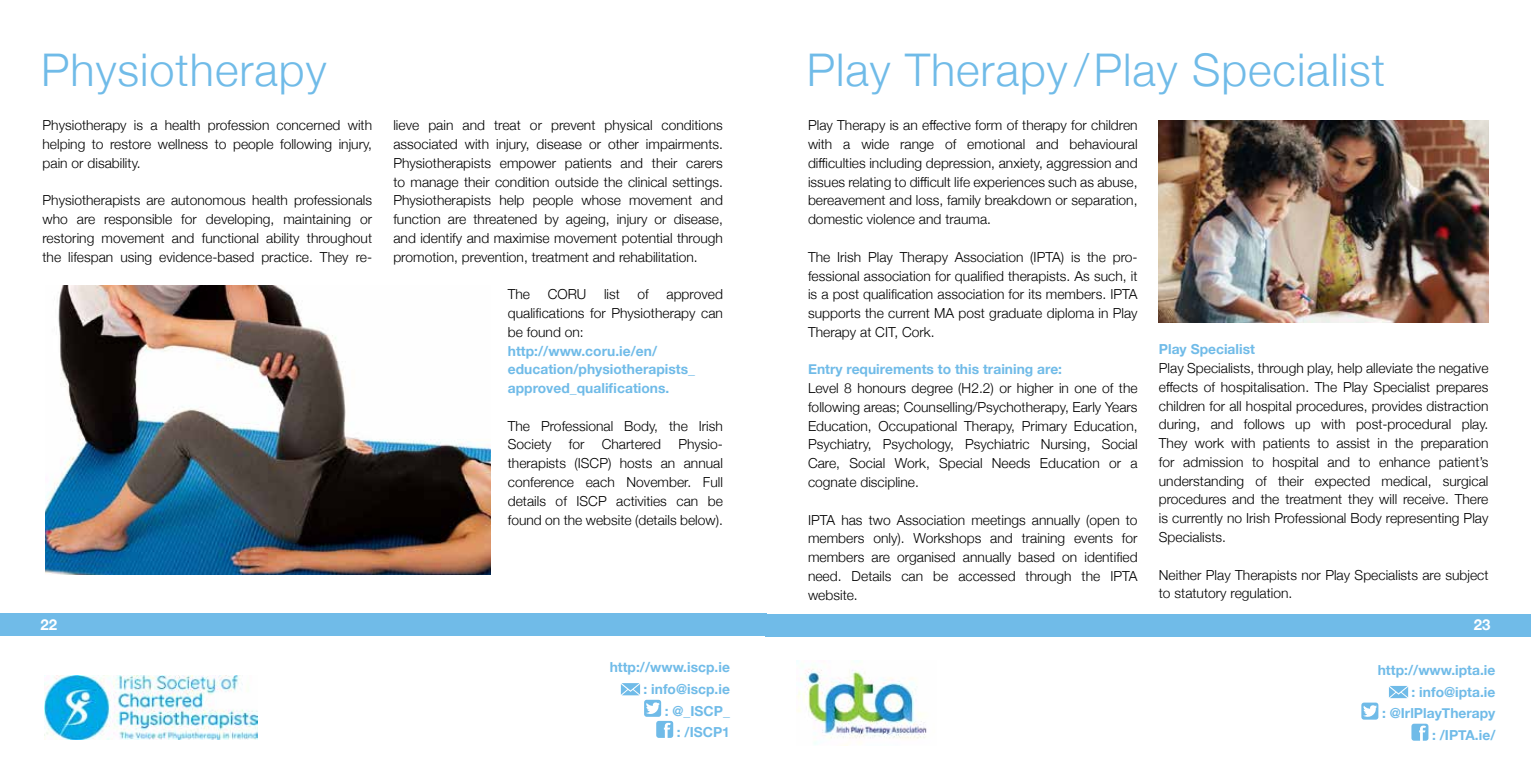
<style>
.page{position:relative;width:1531px;height:766px;background:#fff}
.page>*{position:absolute;margin:0;border:0;box-sizing:border-box;transform-origin:0 0}
.t1{font:300 45px "Helvetica Neue";letter-spacing:.02em;color:#70bbe8}
.t2{font:700 15px "Helvetica Neue";color:#fff}
.t3{font:300 13.8px/18.8px "Helvetica Neue";color:#000;text-align:justify}
.t4{font:700 13.8px/21.8px "Helvetica Neue";color:#70bbe8;text-align:right}
</style>
<div class="page">
<div style="left:0;top:613px;width:766px;height:22px;background:#70bbe8"></div>
<div style="left:765px;top:613px;width:766px;height:23px;background:#70bbe8"></div>
<img style="left:44px;top:675px;width:213px;height:64px">
<svg style="left:621px;top:683px;width:19px;height:12px"></svg>
<div style="left:644px;top:699px;width:17px;height:17px;background:#70bbe8;border-radius:3px"></div>
<svg style="left:646px;top:702px;width:14px;height:12px"></svg>
<div style="left:656px;top:720px;width:17px;height:17px;background:#70bbe8;border-radius:3px"></div>
<svg style="left:664px;top:722px;width:7px;height:16px"></svg>
<img style="left:45px;top:285px;width:446px;height:289px">
<img style="left:1159px;top:120px;width:329px;height:202px">
<img style="left:796px;top:660px;width:131px;height:85px">
<svg style="left:1389px;top:685px;width:19px;height:13px"></svg>
<svg style="left:1361px;top:702px;width:17px;height:17px"></svg>
<svg style="left:1362px;top:703px;width:15px;height:16px"></svg>
<div style="left:1411px;top:723px;width:17px;height:17px;background:#70bbe8;border-radius:3px"></div>
<svg style="left:1419px;top:725px;width:7px;height:16px"></svg>
<h1 class="t1" style="left:41px;top:34px;width:287px">Physiotherapy</h1>
<p class="t3" style="left:43px;top:115px;width:331px">Physiotherapy is a health profession concerned with helping to restore wellness to people following injury, pain or disability.</p>
<p class="t3" style="left:43px;top:190px;width:331px">Physiotherapists are autonomous health professionals who are responsible for developing, maintaining or restoring movement and functional ability throughout the lifespan using evidence-based practice. They re-</p>
<p class="t3" style="left:393px;top:115px;width:331px">lieve pain and treat or prevent physical conditions associated with injury, disease or other impairments.<br>Physiotherapists empower patients and their carers to manage their condition outside the clinical settings.<br>Physiotherapists help people whose movement and function are threatened by ageing, injury or disease, and identify and maximise movement potential through promotion, prevention, treatment and rehabilitation.</p>
<p class="t3" style="left:508px;top:284px;width:24px">The</p>
<p class="t3" style="left:548px;top:284px;width:40px">CORU</p>
<p class="t3" style="left:604px;top:284px;width:17px">list</p>
<p class="t3" style="left:637px;top:284px;width:13px">of</p>
<p class="t3" style="left:508px;top:284px;width:217px;text-indent:159px">approved qualifications for Physiotherapy can be found on:</p>
<p class="t4" style="left:508px;top:341px;width:189px;line-height:18.8px;text-align:left">http://www.coru.ie/en/ education/physiotherapists_ approved_qualifications.</p>
<p class="t3" style="left:508px;top:415px;width:217px;text-align:left">The Professional Body, the Irish Society for Chartered Physio&shy;therapists (ISCP) hosts an annual conference each November. Full details of ISCP activities can be found on the website (details below).</p>
<h1 class="t1" style="left:807px;top:34px;width:580px">Play Therapy/Play Specialist</h1>
<p class="t3" style="left:808px;top:115px;width:331px">Play Therapy is an effective form of therapy for children with a wide range of emotional and behavioural difficulties including depression, anxiety, aggression and issues relating to difficult life experiences such as abuse, bereavement and loss, family breakdown or separation, domestic violence and trauma.</p>
<p class="t3" style="left:808px;top:246px;width:331px">The Irish Play Therapy Association (IPTA) is the pro&shy;fessional association for qualified therapists. As such, it is a post qualification association for its members. IPTA supports the current MA post graduate diploma in Play Therapy at CIT, Cork.</p>
<p class="t4" style="left:808px;top:359px;width:256px">Entry requirements to this training are:</p>
<p class="t3" style="left:808px;top:378px;width:331px">Level 8 honours degree (H2.2) or higher in one of the following areas; Counselling/Psychotherapy, Early Years Education, Occupational Therapy, Primary Education, Psychiatry, Psychology, Psychiatric Nursing, Social Care, Social Work, Special Needs Education or a cognate discipline.</p>
<p class="t3" style="left:808px;top:509px;width:331px">IPTA has two Association meetings annually (open to members only). Workshops and training events for members are organised annually based on identified need. Details can be accessed through the IPTA website.</p>
<p class="t4" style="left:1159px;top:339px;width:98px">Play Specialist</p>
<p class="t3" style="left:1159px;top:357px;width:331px">Play Specialists, through play, help alleviate the negative effects of hospitalisation. The Play Specialist prepares children for all hospital procedures, provides distraction during, and follows up with post-procedural play.<br>They work with patients to assist in the preparation for admission to hospital and to enhance patient’s understanding of their expected medical, surgical procedures and the treatment they will receive. There is currently no Irish Professional Body representing Play Specialists.</p>
<p class="t3" style="left:1159px;top:564px;width:331px">Neither Play Therapists nor Play Specialists are subject to statutory regulation.</p>
<p class="t2" style="left:40px;top:613px;width:18px">22</p>
<p class="t2" style="left:1474px;top:613px;width:18px">23</p>
<p class="t4" style="left:610px;top:656px;width:122px">http://www.iscp.ie : info@iscp.ie<br>: @_ISCP_<br>: /ISCP1</p>
<p class="t4" style="left:1377px;top:659px;width:119px">http://www.ipta.ie : info@ipta.ie<br>: @IrlPlayTherapy : /IPTA.ie/</p>
</div>
